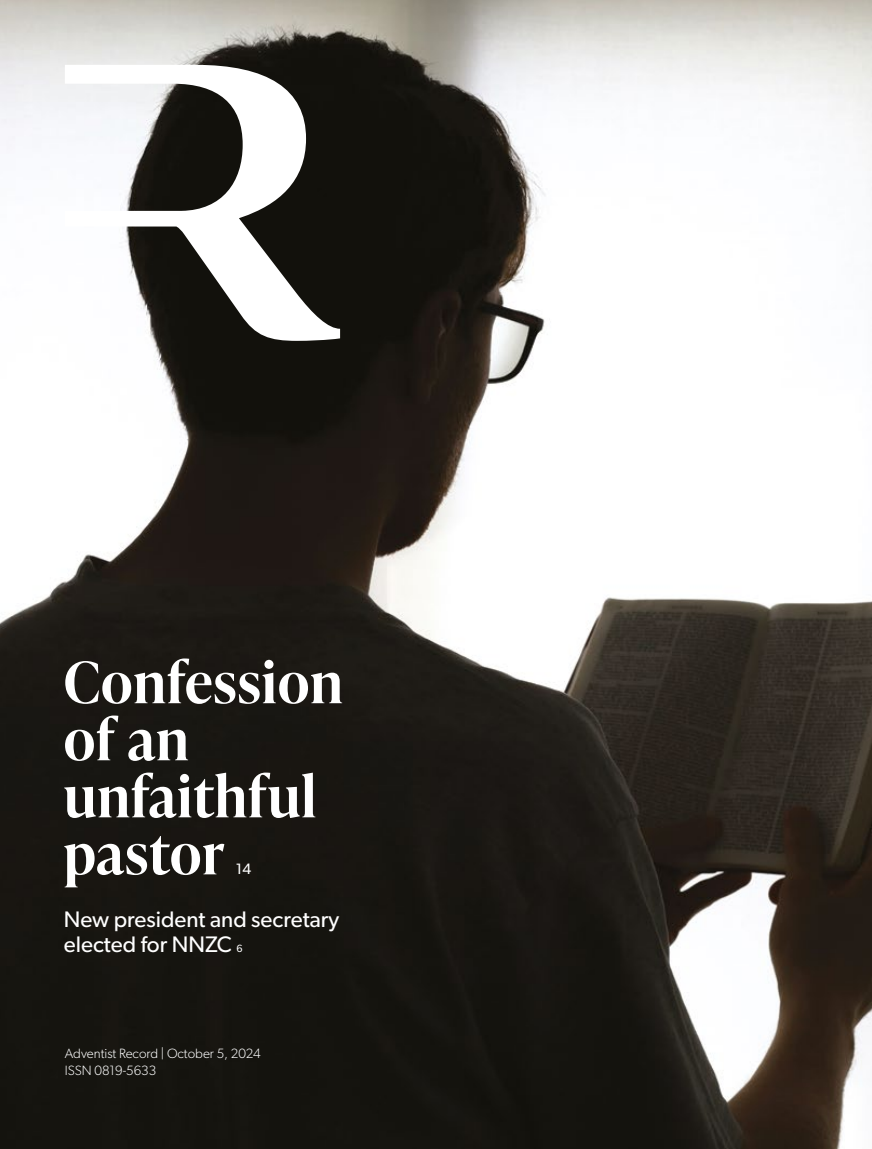
<style>
.page{position:relative;width:872px;height:1149px;background:#fff}
.page>*{position:absolute;margin:0;border:0;box-sizing:border-box;transform-origin:0 0}
.t1{font:600 57px/57px "Ivy Presto Headline";letter-spacing:.02em;color:#fff}
.t2{font:22.5px/25.5px "Gibson";color:#fff}
.t3{font:15px "Gibson";color:#fff}
.t4{font:300 13.5px/16.5px "Gibson";color:#fff}
.s1{font-size:10.5px}
</style>
<div class="page">
<img style="left:0;top:0;width:872px;height:1148px">
<svg style="left:65px;top:65px;width:275px;height:276px"></svg>
<h1 class="t1" style="left:64px;top:651px;width:280px">Confession of an unfaithful pastor</h1>
<p class="t3" style="left:236px;top:859px;width:17px">14</p>
<h2 class="t2" style="left:64px;top:905px;width:277px">New president and secretary elected for NNZC <span class="s1">6</span></h2>
<p class="t4" style="left:65px;top:1044px;width:197px">Adventist Record | October 5, 2024<br>ISSN 0819-5633</p>
</div>
